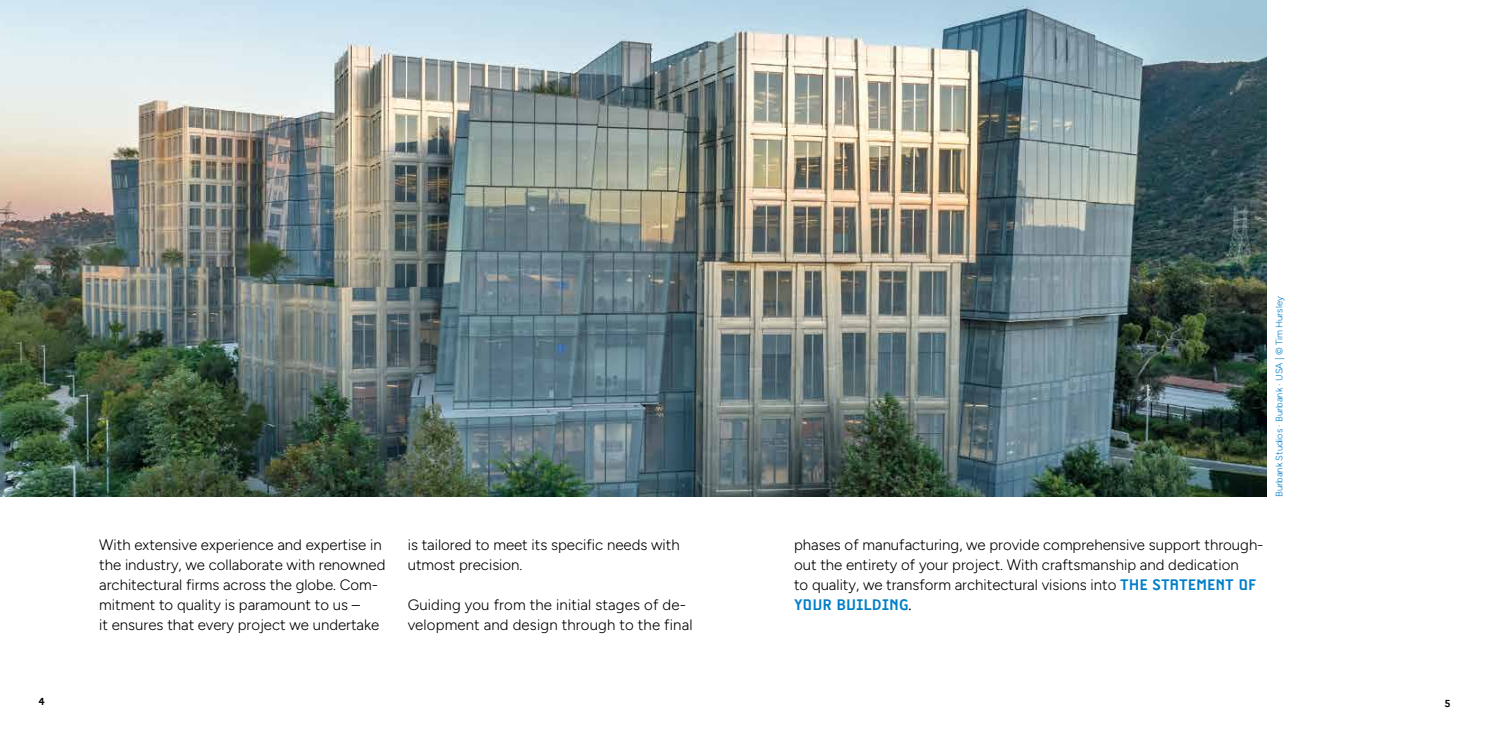
<style>
.page{position:relative;width:1489px;height:745px;background:#fff}
.page>*{position:absolute;margin:0;border:0;box-sizing:border-box;transform-origin:0 0}
.t1{font:300 15px/20px "Figtree";color:#000}
.t2{font:700 15px "NN Ernesto Trial";color:#007fc8}
.t3{font:700 10px "NN Ernesto Trial";color:#000}
.t4{font:300 9.38px "Figtree";color:#007fc8}
.s1{font-family:"NN Ernesto Trial";font-weight:700;color:#007fc8}
.s2{font-family:"Figtree";font-weight:400;color:#000}
</style>
<div class="page">
<img style="left:0;top:0;width:1266px;height:496px">
<p class="t1" style="left:99px;top:534px;width:288px">With extensive experience and expertise in the industry, we collaborate with renowned architectural firms across the globe. Com&shy;mitment to quality is paramount to us –<br>it ensures that every project we undertake</p>
<p class="t1" style="left:407px;top:534px;width:273px">is tailored to meet its specific needs with utmost precision.</p>
<p class="t1" style="left:407px;top:594px;width:286px">Guiding you from the initial stages of de&shy;velopment and design through to the final</p>
<p class="t4" style="left:1273px;top:496px;width:201px;rotate:-90deg">Burbank Studios · Burbank · USA | © Tim Hursley</p>
<p class="t1" style="left:794px;top:534px;width:471px">phases of manufacturing, we provide comprehensive support through&shy;out the entirety of your project. With craftsmanship and dedication<br>to quality, we transform architectural visions into <span class="s1">THE STATEMENT OF</span></p>
<p class="t2" style="left:794px;top:599px;width:119px">YOUR BUILDING<span class="s2">.</span></p>
<p class="t3" style="left:38px;top:697px;width:9px">4</p>
<p class="t3" style="left:1443px;top:699px;width:8px">5</p>
</div>
